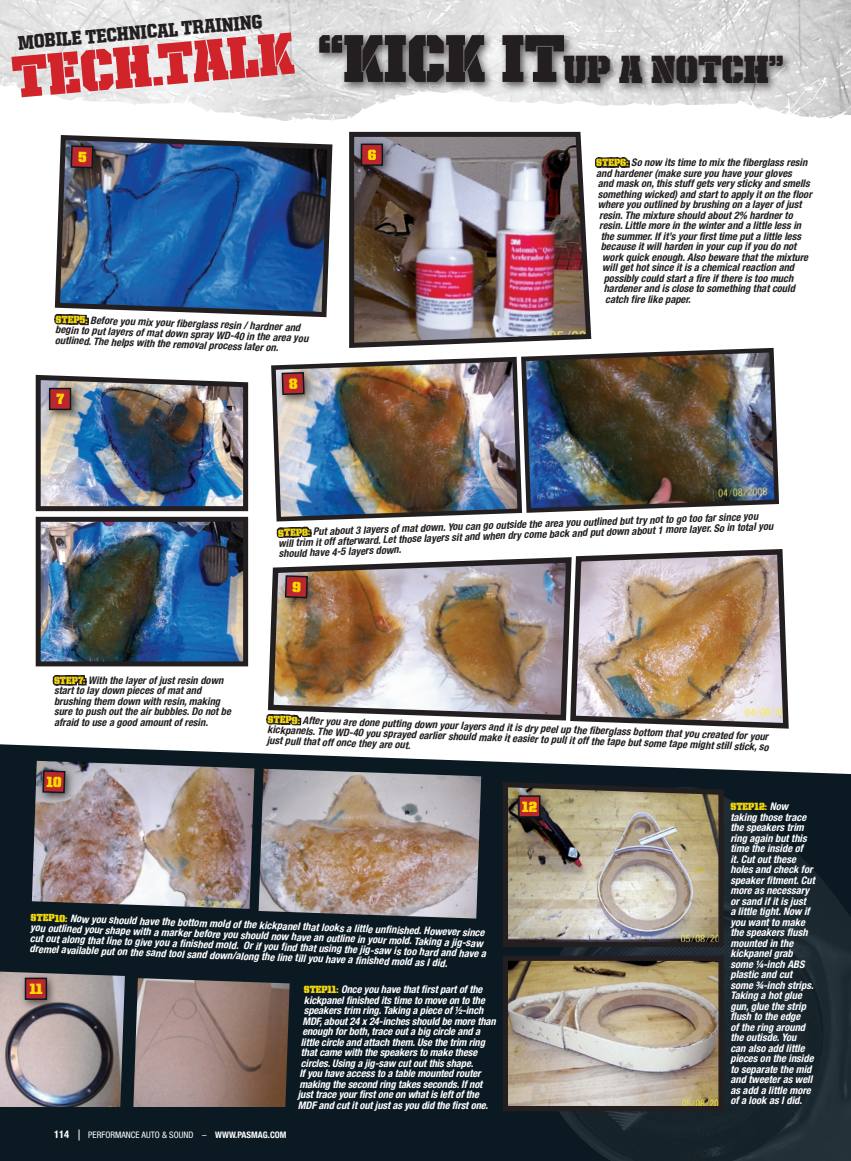
<style>
.page{position:relative;width:851px;height:1161px;background:#fff}
.page>*{position:absolute;margin:0;border:0;box-sizing:border-box;transform-origin:0 0}
.t1{font:59.7px "United Serif Semi Cond Stencil";color:#d1232a}
.t2{font:39.6px "United Serif Semi Cond Stencil";color:#231f20}
.t3{font:900 19.95px "United Serif Semi Cond";color:#231f20}
.t4{font:15px "United Serif Semi Cond Stencil";color:#ffdb01}
.t5{font:italic 700 condensed 10.5px/10.5px "Helvetica Neue LT Std";color:#231f20}
.t6{font:italic 700 condensed 10.5px/10.5px "Helvetica Neue LT Std";letter-spacing:-.01em;color:#fff}
.t7{font:10.5px "United Serif Semi Cond Stencil";color:#f4d80d}
.t8{font:700 condensed 10.5px "Helvetica Neue LT Std";color:#fff}
.t9{font:condensed 9px "Helvetica Neue LT Std";color:#fff}
.s1{font-size:67.8px}
.s2{font-family:"United Serif Semi Cond Stencil";font-weight:400;font-style:normal;font-stretch:normal;color:#f4d80d}
.s3{font-weight:700}
.s4{font-family:"Helvetica Neue LT Std";font-weight:700;font-style:italic;font-stretch:condensed;color:#fff}
</style>
<div class="page">
<img style="left:0;top:0;width:850px;height:64px">
<svg style="left:0;top:64px;width:850px;height:104px"></svg>
<div style="left:312px;top:28px;width:483px;height:68px;background:#231f20;opacity:.75"></div>
<svg style="left:54px;top:320px;width:35px;height:6px"></svg>
<svg style="left:52px;top:132px;width:283px;height:188px;background:#3e699b"></svg>
<svg style="left:594px;top:156px;width:35px;height:12px"></svg>
<img style="left:346px;top:129px;width:248px;height:219px">
<svg style="left:52px;top:675px;width:35px;height:11px"></svg>
<img style="left:35px;top:374px;width:214px;height:138px">
<img style="left:42px;top:523px;width:200px;height:137px">
<div style="left:36px;top:517px;width:212px;height:149px;border:5px solid #231f20"></div>
<img style="left:271px;top:356px;width:247px;height:166px">
<img style="left:518px;top:346px;width:261px;height:168px">
<svg style="left:276px;top:526px;width:35px;height:12px"></svg>
<img style="left:267px;top:557px;width:300px;height:166px">
<img style="left:567px;top:549px;width:222px;height:180px">
<svg style="left:266px;top:712px;width:35px;height:14px"></svg>
<svg style="left:0;top:744px;width:850px;height:417px;background:#253239"></svg>
<img style="left:535px;top:786px;width:315px;height:375px">
<img style="left:32px;top:761px;width:222px;height:148px">
<img style="left:258px;top:769px;width:223px;height:150px">
<img style="left:0;top:971px;width:125px;height:136px">
<img style="left:133px;top:978px;width:157px;height:129px">
<img style="left:500px;top:779px;width:226px;height:171px">
<img style="left:508px;top:962px;width:209px;height:143px">
<div style="left:502px;top:956px;width:221px;height:155px;border:5px solid #231f20"></div>
<div style="left:64px;top:138px;width:42px;height:43px;background:#231f20;opacity:.75"></div>
<div style="left:353px;top:136px;width:43px;height:43px;background:#231f20;opacity:.75"></div>
<div style="left:361px;top:144px;width:21px;height:21px;background:#bc272d"></div>
<div style="left:361px;top:144px;width:22px;height:22px;border:2px solid #0b1a22"></div>
<div style="left:42px;top:380px;width:42px;height:43px;background:#231f20;opacity:.75"></div>
<div style="left:50px;top:389px;width:20px;height:20px;background:#bc272d"></div>
<div style="left:49px;top:388px;width:22px;height:22px;border:2px solid #0b1a22"></div>
<div style="left:275px;top:365px;width:42px;height:42px;background:#231f20;opacity:.75"></div>
<div style="left:278px;top:568px;width:42px;height:42px;background:#231f20;opacity:.75"></div>
<div style="left:36px;top:763px;width:42px;height:42px;background:#231f20;opacity:.75"></div>
<div style="left:18px;top:970px;width:42px;height:43px;background:#231f20;opacity:.75"></div>
<div style="left:26px;top:978px;width:20px;height:21px;background:#bc272d"></div>
<div style="left:25px;top:978px;width:22px;height:22px;border:2px solid #0b1a22"></div>
<div style="left:511px;top:788px;width:42px;height:43px;background:#231f20;opacity:.75"></div>
<div style="left:519px;top:796px;width:20px;height:21px;background:#bc272d"></div>
<div style="left:518px;top:795px;width:22px;height:23px;border:2px solid #0b1a22"></div>
<svg style="left:70px;top:145px;width:24px;height:24px"></svg>
<svg style="left:281px;top:371px;width:24px;height:25px"></svg>
<svg style="left:284px;top:574px;width:25px;height:25px"></svg>
<svg style="left:42px;top:769px;width:24px;height:25px"></svg>
<h3 class="t3" style="left:17px;top:32px;width:247px;rotate:-5deg">mobile technical training</h3>
<h1 class="t1" style="left:10px;top:47px;width:284px;rotate:-5deg">TECH.TALK</h1>
<h2 class="t2" style="left:318px;top:49px;width:467px"><span class="s1">“KICK IT</span>UP A NOTCH”</h2>
<h3 class="t4" style="left:368px;top:147px;width:10px">6</h3>
<p class="t5" style="left:56px;top:314px;width:255px;rotate:2deg"><span class="s2">STEP5:</span> Before you mix your fiberglass resin / hardner and begin to put layers of mat down spray WD-40 in the area you outlined. The helps with the removal process later on.</p>
<h3 class="t4" style="left:56px;top:391px;width:9px">7</h3>
<p class="t5" style="left:596px;top:157px;width:212px"><span class="s2">STEP6:</span> So now its time to mix the fiberglass resin</p>
<p class="t5" style="left:596px;top:168px;width:197px">and hardener (make sure you have your gloves</p>
<p class="t5" style="left:597px;top:178px;width:213px">and mask on, this stuff gets very sticky and smells</p>
<p class="t5" style="left:597px;top:189px;width:216px">something wicked) and start to apply it on the floor</p>
<p class="t5" style="left:597px;top:199px;width:205px">where you outlined by brushing on a layer of just</p>
<p class="t5" style="left:599px;top:210px;width:195px">resin. The mixture should about 2% hardner to</p>
<p class="t5" style="left:599px;top:220px;width:203px">resin. Little more in the winter and a little less in</p>
<p class="t5" style="left:600px;top:231px;width:202px">the summer. If it’s your first time put a little less</p>
<p class="t5" style="left:600px;top:241px;width:197px">because it will harden in your cup if you do not</p>
<p class="t5" style="left:602px;top:252px;width:207px">work quick enough. Also beware that the mixture</p>
<p class="t5" style="left:602px;top:262px;width:193px">will get hot since it is a chemical reaction and</p>
<p class="t5" style="left:603px;top:273px;width:191px">possibly could start a fire if there is too much</p>
<p class="t5" style="left:603px;top:283px;width:193px">hardener and is close to something that could</p>
<p class="t5" style="left:605px;top:294px;width:87px">catch fire like paper.</p>
<p class="t5" style="left:278px;top:528px;width:496px;rotate:-2deg"><span class="s2">STEP8:</span> Put about 3 layers of mat down. You can go outside the area you outlined but try not to go too far since you will trim it off afterward. Let those layers sit and when dry come back and put down about 1 more layer. So in total you should have 4-5 layers down.</p>
<p class="t5" style="left:54px;top:675px;width:178px"><span class="s2">STEP7:</span> With the layer of just resin down start to lay down pieces of mat and brushing them down with resin, making sure to push out the air bubbles. Do not be afraid to use a good amount of resin.</p>
<p class="t5" style="left:268px;top:714px;width:503px;text-align:justify;rotate:2deg"><span class="s2">STEP9:</span> After you are done putting down your layers and it is dry peel up the fiberglass bottom that you created for your kickpanels. The WD-40 you sprayed earlier should make it easier to pull it off the tape but some tape might still stick, so just pull that off once they are out.</p>
<h3 class="t4" style="left:522px;top:799px;width:16px">12</h3>
<p class="t6" style="left:31px;top:912px;width:458px;rotate:2deg"><span class="s2">STEP10:</span> Now you should have the bottom mold of the kickpanel that looks a little unfinished. However since you outlined your shape with a marker before you should now have an outline in your mold. Taking a jig-saw cut out along that line to give you a finished mold. Or if you find that using the jig-saw is too hard and have a dremel available put on the sand tool sand down/along the line till you have a finished mold as I did.</p>
<p class="t6" style="left:304px;top:985px;width:180px"><span class="s2">STEP11:</span> Once you have that first part of the</p>
<p class="t6" style="left:304px;top:995px;width:182px">kickpanel finished its time to move on to the</p>
<p class="t6" style="left:304px;top:1006px;width:181px">speakers trim ring. Taking a piece of ½-inch</p>
<p class="t6" style="left:302px;top:1016px;width:195px">MDF, about 24 x 24-inches should be more than</p>
<p class="t6" style="left:302px;top:1027px;width:179px">enough for both, trace out a big circle and a</p>
<p class="t6" style="left:301px;top:1037px;width:186px">little circle and attach them. Use the trim ring</p>
<p class="t6" style="left:301px;top:1048px;width:178px">that came with the speakers to make these</p>
<p class="t6" style="left:301px;top:1058px;width:174px">circles. Using a jig-saw cut out this shape.</p>
<p class="t6" style="left:299px;top:1069px;width:183px">If you have access to a table mounted router</p>
<p class="t6" style="left:299px;top:1079px;width:184px">making the second ring takes seconds. If not</p>
<p class="t6" style="left:298px;top:1090px;width:182px">just trace your first one on what is left of the</p>
<p class="t6" style="left:298px;top:1100px;width:192px">MDF and cut it out just as you did the first one.</p>
<h3 class="t4" style="left:30px;top:981px;width:15px">11</h3>
<p class="t8" style="left:54px;top:1128px;width:17px">114</p>
<p class="t9" style="left:88px;top:1129px;width:200px">PERFORMANCE AUTO &amp; SOUND – <span class="s3">WWW.PASMAG.COM</span></p>
<p class="t7" style="left:730px;top:801px;width:59px">STEP12: <span class="s4">Now</span></p>
<p class="t6" style="left:730px;top:812px;width:86px">taking those trace the speakers trim ring again but this time the inside of<br>it. Cut out these holes and check for speaker fitment. Cut more as necessary or sand if it is just<br>a little tight. Now if you want to make the speakers flush mounted in the kickpanel grab some ¼-inch ABS plastic and cut some ¾-inch strips.<br>Taking a hot glue gun, glue the strip flush to the edge<br>of the ring around the outisde. You<br>can also add little pieces on the inside to separate the mid and tweeter as well as add a little more of a look as I did.</p>
</div>
